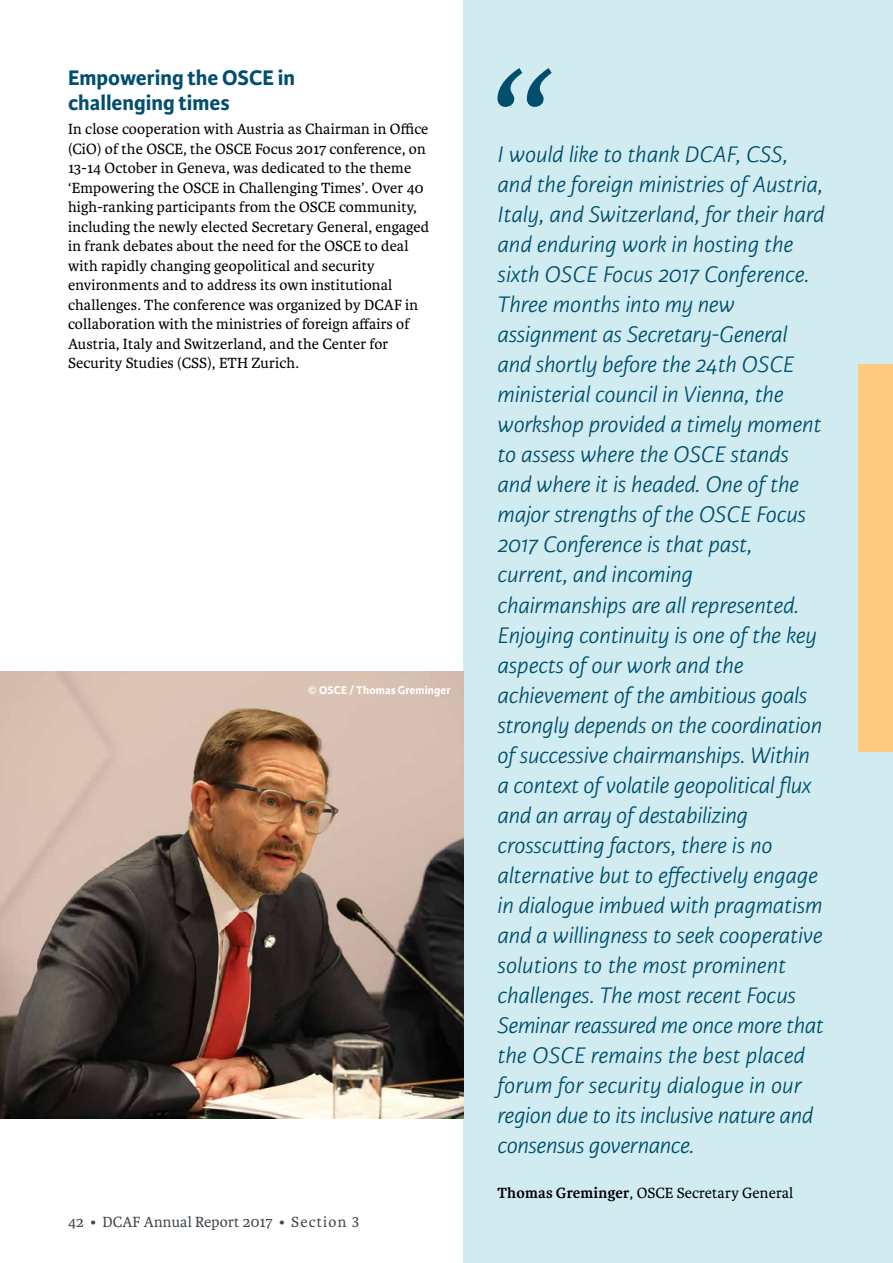
<style>
.page{position:relative;width:893px;height:1263px;background:#fff}
.page>*{position:absolute;margin:0;border:0;box-sizing:border-box;transform-origin:0 0}
.t1{font:italic 300 24px/30px "Karmina Sans";color:#014e6d}
.t2{font:700 22.5px/25.5px "Karmina Sans";color:#014e6d}
.t3{font:15.75px/19.5px "Karmina";letter-spacing:.01em;color:#000}
.t4{font:15.75px "Karmina";letter-spacing:.01em;color:#414950}
.t5{font:700 12px "Karmina Sans";letter-spacing:.01em;color:#fff}
.s1{font-weight:700}
</style>
<div class="page">
<div style="left:463px;top:0;width:430px;height:1263px;background:#d0ecf1"></div>
<svg style="left:497px;top:68px;width:55px;height:39px"></svg>
<div style="left:859px;top:364px;width:34px;height:387px;background:#fec980"></div>
<img style="left:0;top:672px;width:463px;height:446px">
<p class="t2" style="left:68px;top:65px;width:228px">Empowering the OSCE in challenging times</p>
<p class="t3" style="left:68px;top:120px;width:363px">In close cooperation with Austria as Chairman in Office (CiO) of the OSCE, the OSCE Focus 2017 conference, on 13-14 October in Geneva, was dedicated to the theme ‘Empowering the OSCE in Challenging Times’. Over 40 high-ranking participants from the OSCE community, including the newly elected Secretary General, engaged in frank debates about the need for the OSCE to deal with rapidly changing geopolitical and security environments and to address its own institutional challenges. The conference was organized by DCAF in collaboration with the ministries of foreign affairs of Austria, Italy and Switzerland, and the Center for Security Studies (CSS), ETH Zurich.</p>
<p class="t5" style="left:308px;top:683px;width:144px">© OSCE / Thomas Greminger</p>
<p class="t4" style="left:68px;top:1213px;width:292px">42 • DCAF Annual Report 2017 • Section 3</p>
<p class="t1" style="left:497px;top:140px;width:328px">I would like to thank DCAF, CSS, and the foreign ministries of Austria, Italy, and Switzerland, for their hard and enduring work in hosting the sixth OSCE Focus 2017 Conference.<br>Three months into my new assignment as Secretary-General and shortly before the 24th OSCE ministerial council in Vienna, the workshop provided a timely moment to assess where the OSCE stands and where it is headed. One of the major strengths of the OSCE Focus 2017 Conference is that past, current, and incoming chairmanships are all represented.<br>Enjoying continuity is one of the key aspects of our work and the achievement of the ambitious goals strongly depends on the coordination of successive chairmanships. Within a context of volatile geopolitical flux and an array of destabilizing crosscutting factors, there is no alternative but to effectively engage in dialogue imbued with pragmatism and a willingness to seek cooperative solutions to the most prominent challenges. The most recent Focus Seminar reassured me once more that the OSCE remains the best placed forum for security dialogue in our region due to its inclusive nature and consensus governance.</p>
<p class="t3" style="left:497px;top:1183px;width:297px"><span class="s1">Thomas Greminger</span>, OSCE Secretary General</p>
</div>
